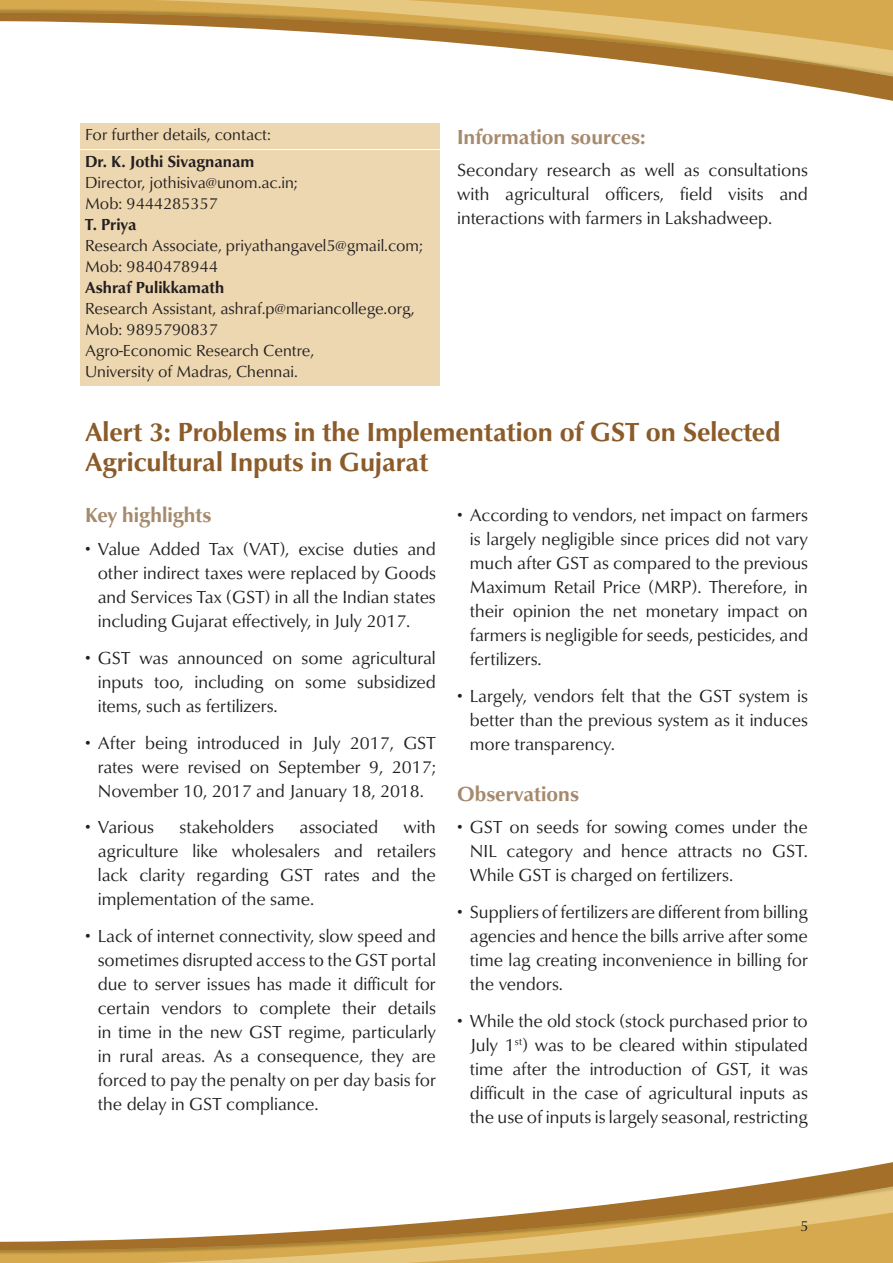
<style>
.page{position:relative;width:893px;height:1263px;background:#fff}
.page>*{position:absolute;margin:0;border:0;box-sizing:border-box;transform-origin:0 0}
.t1{font:700 27px/30px "Classico URW";color:#8b5b29}
.Heading_1{font:700 21px "Classico URW";color:#a68a6d}
.Normaltext{font:18px/24px "Classico URW";color:#231f20;text-align:justify}
.CONTACTION_DETAILS{font:16.5px/21px "Classico URW";color:#231f20}
.t2{font:15px "Classico URW";color:#231f20}
.s1{font-weight:700}
</style>
<div class="page">
<div style="left:0;top:0;width:893px;height:94px;background:#beba96;opacity:.75"></div>
<div style="left:0;top:1168px;width:893px;height:95px;background:#beba96;opacity:.75"></div>
<svg style="left:0;top:0;width:893px;height:79px"></svg>
<svg style="left:0;top:1184px;width:893px;height:79px"></svg>
<div style="left:81px;top:123px;width:359px;height:25px;background:#edd7b0"></div>
<div style="left:81px;top:151px;width:359px;height:235px;background:#edd7b0"></div>
<p class="CONTACTION_DETAILS" style="left:85px;top:124px;width:188px">For further details, contact:</p>
<p class="CONTACTION_DETAILS" style="left:85px;top:152px;width:339px"><span class="s1">Dr. K. Jothi Sivagnanam<br></span>Director, jothisiva@unom.ac.in;<br>Mob: 9444285357<br><span class="s1">T. Priya<br></span>Research Associate, priyathangavel5@gmail.com;<br>Mob: 9840478944<br><span class="s1">Ashraf Pulikkamath<br></span>Research Assistant, ashraf.p@mariancollege.org,<br>Mob: 9895790837<br>Agro-Economic Research Centre,<br>University of Madras, Chennai.</p>
<p class="Heading_1" style="left:457px;top:123px;width:190px">Information sources:</p>
<p class="Normaltext" style="left:457px;top:158px;width:352px">Secondary research as well as consultations with agricultural officers, field visits and interactions with farmers in Lakshadweep.</p>
<p class="t1" style="left:85px;top:418px;width:697px">Alert 3: Problems in the Implementation of GST on Selected<br>Agricultural Inputs in Gujarat</p>
<p class="Heading_1" style="left:85px;top:502px;width:128px">Key highlights</p>
<p class="Normaltext" style="left:98px;top:537px;width:340px;text-indent:-13px">• Value Added Tax (VAT), excise duties and other indirect taxes were replaced by Goods and Services Tax (GST) in all the Indian states including Gujarat effectively, in July 2017.</p>
<p class="Normaltext" style="left:98px;top:646px;width:340px;text-indent:-13px">• GST was announced on some agricultural inputs too, including on some subsidized items, such as fertilizers.</p>
<p class="Normaltext" style="left:98px;top:731px;width:340px;text-indent:-13px">• After being introduced in July 2017, GST rates were revised on September 9, 2017; November 10, 2017 and January 18, 2018.</p>
<p class="Normaltext" style="left:85px;top:815px;width:70px">• Various</p>
<p class="Normaltext" style="left:179px;top:815px;width:96px">stakeholders</p>
<p class="Normaltext" style="left:300px;top:815px;width:80px">associated</p>
<p class="Normaltext" style="left:470px;top:503px;width:340px;text-indent:-13px">• According to vendors, net impact on farmers is largely negligible since prices did not vary much after GST as compared to the previous Maximum Retail Price (MRP). Therefore, in their opinion the net monetary impact on farmers is negligible for seeds, pesticides, and fertilizers.</p>
<p class="Normaltext" style="left:470px;top:684px;width:340px;text-indent:-13px">• Largely, vendors felt that the GST system is better than the previous system as it induces more transparency.</p>
<p class="Heading_1" style="left:457px;top:781px;width:123px">Observations</p>
<p class="Normaltext" style="left:470px;top:815px;width:340px;text-indent:-13px">• GST on seeds for sowing comes under the NIL category and hence attracts no GST.<br>While GST is charged on fertilizers.</p>
<p class="Normaltext" style="left:470px;top:900px;width:340px;text-indent:-13px">• Suppliers of fertilizers are different from billing agencies and hence the bills arrive after some time lag creating inconvenience in billing for the vendors.</p>
<p class="Normaltext" style="left:470px;top:1009px;width:340px;text-indent:-13px">• While the old stock (stock purchased prior to July 1<sup>st</sup>) was to be cleared within stipulated time after the introduction of GST, it was difficult in the case of agricultural inputs as the use of inputs is largely seasonal, restricting</p>
<p class="Normaltext" style="left:98px;top:815px;width:340px;text-indent:306px">with agriculture like wholesalers and retailers lack clarity regarding GST rates and the implementation of the same.</p>
<p class="Normaltext" style="left:98px;top:924px;width:340px;text-indent:-13px">• Lack of internet connectivity, slow speed and sometimes disrupted access to the GST portal due to server issues has made it difficult for certain vendors to complete their details in time in the new GST regime, particularly in rural areas. As a consequence, they are forced to pay the penalty on per day basis for the delay in GST compliance.</p>
<p class="t2" style="left:800px;top:1216px;width:10px">5</p>
</div>
